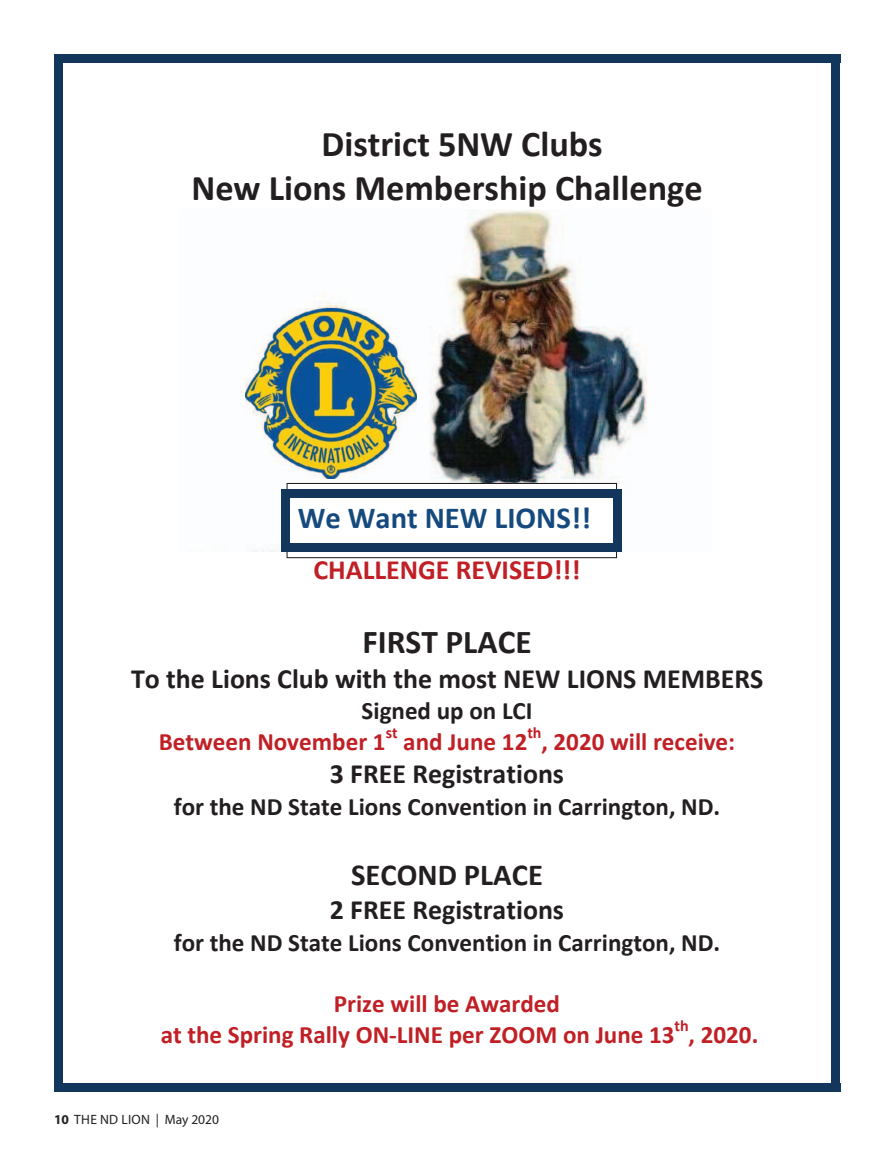
<style>
.page{position:relative;width:891px;height:1161px;background:#fff}
.page>*{position:absolute;margin:0;border:0;box-sizing:border-box;transform-origin:0 0}
.t1{font:700 36.3px/44.1px "Calibri";color:#231f20}
.t2{font:700 33.45px "Calibri";color:#231f20}
.t3{font:700 30.6px "Calibri";color:#16497d}
.t4{font:700 30.6px "Calibri";color:#231f20}
.t5{font:700 27.9px "Calibri";color:#231f20}
.t6{font:700 27.9px "Calibri";color:#c02025}
.t7{font:700 25.05px/30.6px "Calibri";color:#c02025}
.t8{font:700 25.05px "Calibri";color:#231f20}
.t9{font:700 16.05px "Calibri";color:#c02025}
.t10{font:13.5px "Myriad Pro";letter-spacing:.02em;color:#231f20}
.s1{font-weight:700}
</style>
<div class="page">
<img style="left:251px;top:210px;width:396px;height:342px">
<img style="left:245px;top:309px;width:171px;height:169px">
<div style="left:287px;top:483px;width:330px;height:75px;background:#fff"></div>
<div style="left:287px;top:483px;width:330px;height:75px;border:1px solid #231f20"></div>
<div style="left:282px;top:489px;width:340px;height:8px;background:#12365c"></div>
<div style="left:282px;top:543px;width:340px;height:9px;background:#12365c"></div>
<div style="left:282px;top:497px;width:8px;height:46px;background:#12365c"></div>
<div style="left:614px;top:497px;width:8px;height:46px;background:#12365c"></div>
<div style="left:54px;top:54px;width:786px;height:9px;background:#12365c"></div>
<div style="left:54px;top:63px;width:8px;height:1020px;background:#12365c"></div>
<div style="left:832px;top:63px;width:8px;height:1020px;background:#12365c"></div>
<div style="left:54px;top:1083px;width:786px;height:8px;background:#12365c"></div>
<h1 class="t1" style="left:191px;top:125px;width:513px;text-indent:130px">District 5NW Clubs<br>New Lions Membership Challenge</h1>
<p class="t3" style="left:298px;top:505px;width:295px">We Want NEW LIONS!!</p>
<p class="t6" style="left:313px;top:558px;width:269px">CHALLENGE REVISED!!!</p>
<h2 class="t2" style="left:362px;top:628px;width:171px">FIRST PLACE</h2>
<p class="t5" style="left:131px;top:667px;width:634px">To the Lions Club with the most NEW LIONS MEMBERS</p>
<p class="t8" style="left:362px;top:701px;width:172px">Signed up on LCI</p>
<p class="t7" style="left:159px;top:729px;width:228px">Between November 1</p>
<p class="t9" style="left:386px;top:726px;width:13px">st</p>
<p class="t7" style="left:403px;top:729px;width:126px">and June 12</p>
<p class="t9" style="left:527px;top:726px;width:16px">th</p>
<p class="t7" style="left:541px;top:729px;width:195px">, 2020 will receive:</p>
<p class="t5" style="left:330px;top:762px;width:236px">3 FREE Registrations</p>
<p class="t8" style="left:174px;top:796px;width:548px">for the ND State Lions Convention in Carrington, ND.</p>
<p class="t4" style="left:351px;top:862px;width:193px">SECOND PLACE</p>
<p class="t5" style="left:330px;top:898px;width:236px">2 FREE Registrations</p>
<p class="t8" style="left:174px;top:932px;width:548px">for the ND State Lions Convention in Carrington, ND.</p>
<p class="t7" style="left:161px;top:991px;width:515px;text-indent:173px">Prize will be Awarded<br>at the Spring Rally ON-LINE per ZOOM on June 13</p>
<p class="t9" style="left:675px;top:1019px;width:16px">th</p>
<p class="t7" style="left:689px;top:1021px;width:71px">, 2020.</p>
<p class="t10" style="left:54px;top:1114px;width:167px"><span class="s1">10</span> THE ND LION | May 2020</p>
</div>
